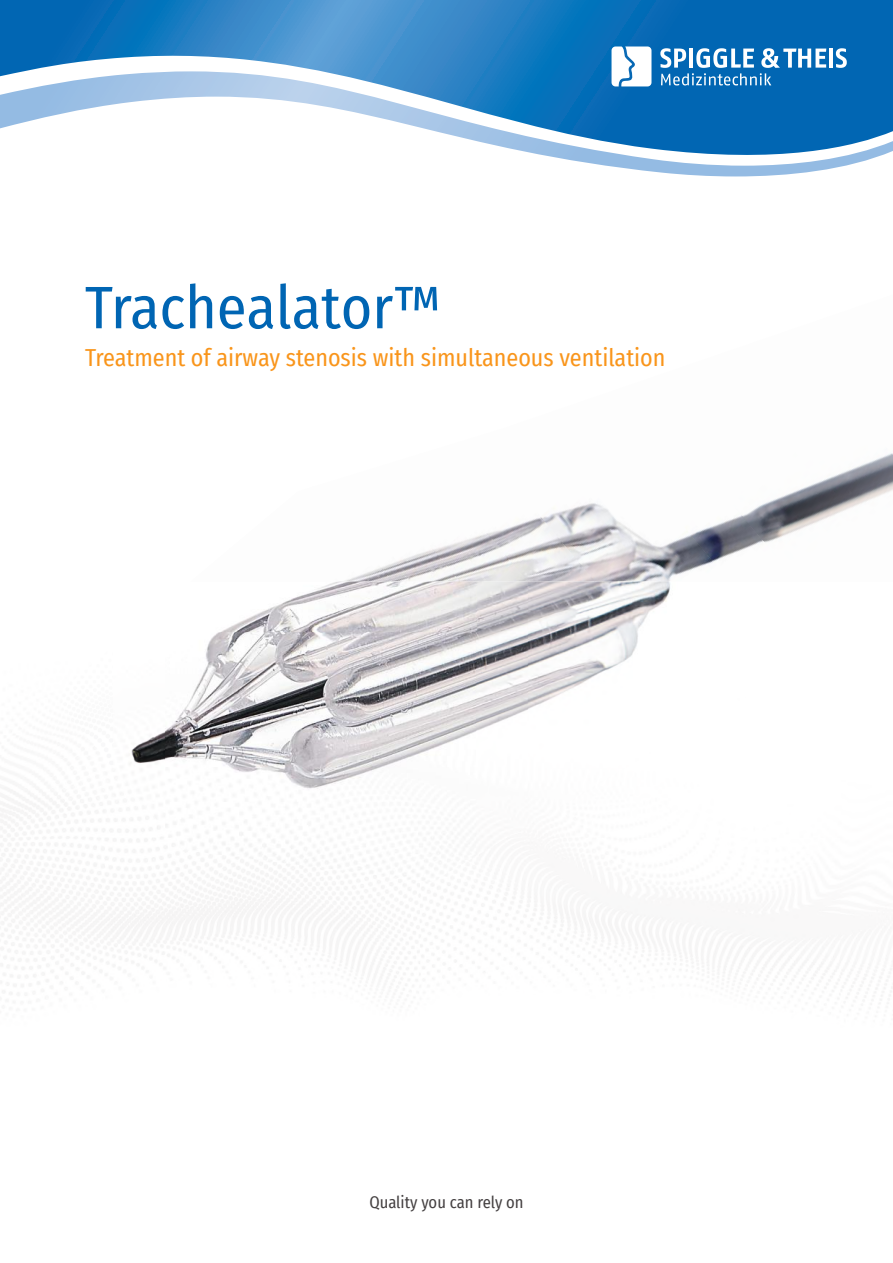
<style>
.page{position:relative;width:893px;height:1263px;background:#fff}
.page>*{position:absolute;margin:0;border:0;box-sizing:border-box;transform-origin:0 0}
.t1{font:60px "Fira Sans Condensed";color:#0065b3}
.t2{font:24px "Fira Sans Condensed";color:#f9951b}
.t3{font:16.5px "Fira Sans Condensed";color:#444041}
</style>
<div class="page">
<img style="left:840px;top:865px;width:52px;height:148px">
<svg style="left:0;top:0;width:893px;height:71px;background:#2880c2"></svg>
<svg style="left:0;top:71px;width:893px;height:105px"></svg>
<svg style="left:660px;top:48px;width:166px;height:37px"></svg>
<hr style="left:829px;top:49px;width:4px;height:19px;background:#fff">
<svg style="left:836px;top:48px;width:11px;height:20px"></svg>
<svg style="left:611px;top:47px;width:40px;height:39px"></svg>
<img style="left:797px;top:455px;width:96px;height:75px">
<img style="left:730px;top:490px;width:67px;height:65px">
<img style="left:595px;top:503px;width:135px;height:78px">
<img style="left:528px;top:503px;width:67px;height:78px">
<img style="left:460px;top:521px;width:68px;height:60px">
<img style="left:393px;top:542px;width:67px;height:39px">
<img style="left:345px;top:563px;width:48px;height:18px">
<img style="left:164px;top:581px;width:313px;height:301px">
<img style="left:476px;top:581px;width:53px;height:275px">
<img style="left:112px;top:603px;width:53px;height:227px">
<img style="left:528px;top:581px;width:104px;height:244px">
<img style="left:61px;top:646px;width:52px;height:122px">
<img style="left:632px;top:581px;width:38px;height:74px">
<h1 class="t1" style="left:85px;top:262px;width:357px">Trachealator™</h1>
<p class="t2" style="left:85px;top:339px;width:582px">Treatment of airway stenosis with simultaneous ventilation</p>
<p class="t3" style="left:369px;top:1190px;width:156px">Quality you can rely on</p>
</div>
